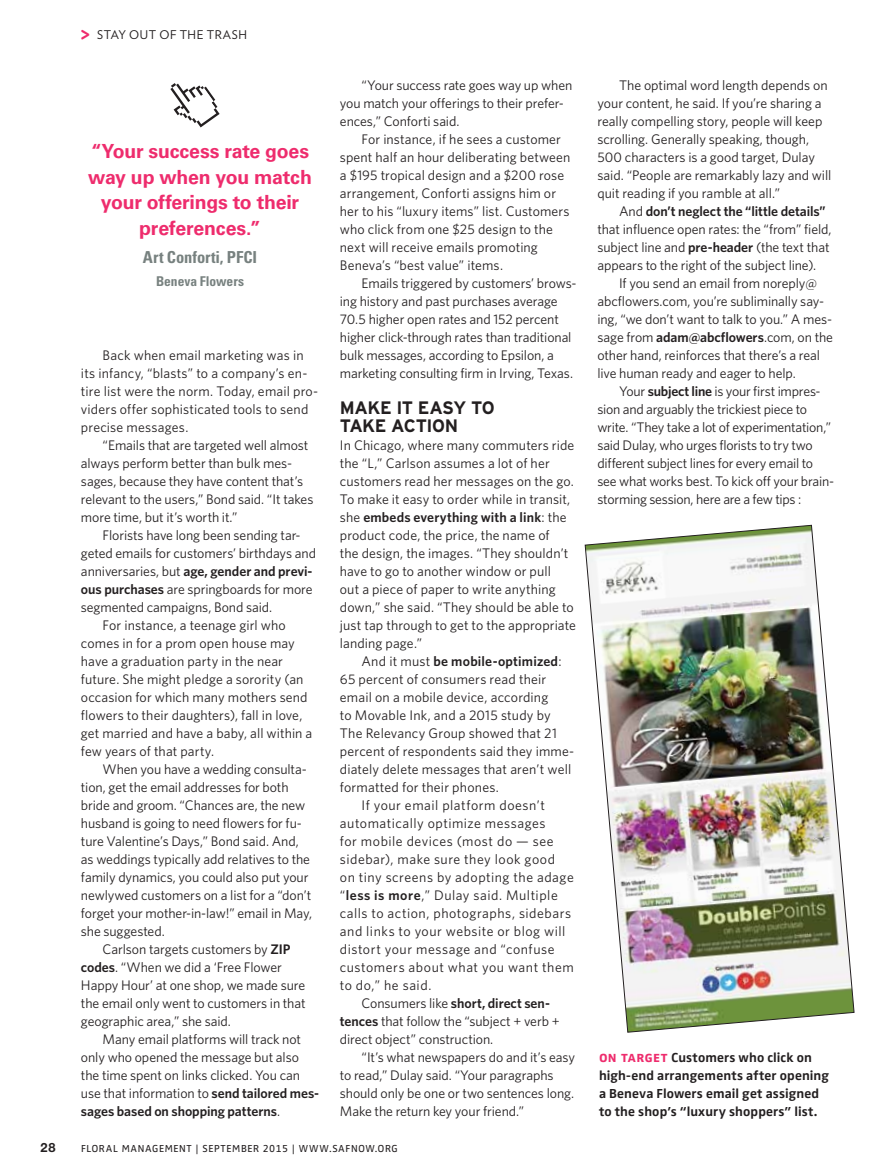
<style>
.page{position:relative;width:891px;height:1175px;background:#fff}
.page>*{position:absolute;margin:0;border:0;box-sizing:border-box;transform-origin:0 0}
.t1{font:700 19.5px/25.5px "Univers";letter-spacing:-.01em;color:#ee2c6d;text-align:center}
.t2{font:700 18px/18px "Interstate";letter-spacing:-.03em;color:#231f20}
.t3{font:700 condensed 16.5px "Univers";color:#77817f}
.t4{font:13.8px/18px "Whitney";letter-spacing:-.005em;color:#231f20}
.t5{font:13.8px "Whitney";letter-spacing:.035em;color:#231f20}
.t6{font:13.8px "Whitney";letter-spacing:.04em;color:#231f20}
.t7{font:13.8px "Whitney";letter-spacing:.015em;color:#231f20}
.t8{font:600 13.8px "Whitney";letter-spacing:-.005em;color:#231f20}
.t9{font:600 13.8px "Whitney";letter-spacing:.015em;color:#231f20}
.t10{font:700 13.5px/18px "Zwo";letter-spacing:.01em;color:#231f20}
.t11{font:700 condensed 13.5px "Univers";letter-spacing:-.005em;color:#77817f}
.t12{font:700 12.75px "Helvetica Neue";color:#231f20}
.t13{font:12px "Verlag";letter-spacing:.045em;color:#231f20}
.t14{font:10.5px "Zwo";letter-spacing:.055em;color:#231f20}
.s1{font-family:"Helvetica Rounded";font-weight:900;font-size:18.75px;color:#ee2c6d}
.s2{font-weight:400}
.s3{font-weight:600}
.s4{font-family:"Zwo Bold SC";font-weight:400;font-size:15.75px;color:#ee2c6d}
</style>
<div class="page">
<svg style="left:170px;top:83px;width:50px;height:44px"></svg>
<img style="left:585px;top:525px;width:269px;height:507px">
<p class="t13" style="left:81px;top:28px;width:167px"><span class="s1">&gt;</span> STAY OUT OF THE TRASH</p>
<h1 class="t1" style="left:88px;top:139px;width:225px">“Your success rate goes way up when you match your offerings to their preferences.”</h1>
<p class="t3" style="left:143px;top:247px;width:116px">Art Conforti, PFCI</p>
<p class="t11" style="left:156px;top:273px;width:90px">Beneva Flowers</p>
<p class="t4" style="left:81px;top:346px;width:239px;text-indent:22px">Back when email marketing was in its infancy, “blasts” to a company’s en&shy;tire list were the norm. Today, email pro&shy;viders offer sophisticated tools to send precise messages.</p>
<p class="t4" style="left:81px;top:436px;width:234px;text-indent:22px">“Emails that are targeted well almost always perform better than bulk mes&shy;sages, because they have content that’s relevant to the users,” Bond said. “It takes more time, but it’s worth it.”</p>
<p class="t4" style="left:103px;top:526px;width:200px">Florists have long been sending tar-</p>
<p class="t4" style="left:81px;top:544px;width:237px">geted emails for customers’ birthdays and</p>
<p class="t8" style="left:81px;top:563px;width:233px"><span class="s2">anniversaries, but</span> age, gender and previ-</p>
<p class="t4" style="left:81px;top:580px;width:233px"><span class="s3">ous purchases</span> are springboards for more</p>
<p class="t4" style="left:81px;top:598px;width:193px">segmented campaigns, Bond said.</p>
<p class="t4" style="left:103px;top:616px;width:185px">For instance, a teenage girl who</p>
<p class="t4" style="left:81px;top:634px;width:215px">comes in for a prom open house may</p>
<p class="t4" style="left:81px;top:652px;width:204px">have a graduation party in the near</p>
<p class="t4" style="left:81px;top:670px;width:224px">future. She might pledge a sorority (an</p>
<p class="t4" style="left:81px;top:688px;width:228px">occasion for which many mothers send</p>
<p class="t4" style="left:81px;top:706px;width:223px">flowers to their daughters), fall in love,</p>
<p class="t4" style="left:81px;top:724px;width:233px">get married and have a baby, all within a</p>
<p class="t4" style="left:81px;top:742px;width:135px">few years of that party.</p>
<p class="t4" style="left:103px;top:760px;width:206px">When you have a wedding consulta-</p>
<p class="t4" style="left:81px;top:778px;width:209px">tion, get the email addresses for both</p>
<p class="t4" style="left:81px;top:796px;width:226px">bride and groom. “Chances are, the new</p>
<p class="t4" style="left:81px;top:814px;width:223px">husband is going to need flowers for fu-</p>
<p class="t4" style="left:81px;top:832px;width:219px">ture Valentine’s Days,” Bond said. And,</p>
<p class="t4" style="left:81px;top:850px;width:231px">as weddings typically add relatives to the</p>
<p class="t4" style="left:81px;top:868px;width:229px">family dynamics, you could also put your</p>
<p class="t4" style="left:81px;top:886px;width:232px">newlywed customers on a list for a “don’t</p>
<p class="t4" style="left:81px;top:904px;width:233px">forget your mother-in-law!” email in May,</p>
<p class="t4" style="left:81px;top:922px;width:85px">she suggested.</p>
<p class="t4" style="left:103px;top:940px;width:189px">Carlson targets customers by <span class="s3">ZIP</span></p>
<p class="t4" style="left:81px;top:958px;width:202px"><span class="s3">codes</span>. “When we did a ‘Free Flower</p>
<p class="t4" style="left:81px;top:976px;width:226px">Happy Hour’ at one shop, we made sure</p>
<p class="t4" style="left:81px;top:994px;width:226px">the email only went to customers in that</p>
<p class="t4" style="left:81px;top:1012px;width:151px">geographic area,” she said.</p>
<p class="t4" style="left:103px;top:1030px;width:200px">Many email platforms will track not</p>
<p class="t4" style="left:81px;top:1048px;width:219px">only who opened the message but also</p>
<p class="t4" style="left:81px;top:1066px;width:221px">the time spent on links clicked. You can</p>
<p class="t4" style="left:81px;top:1084px;width:240px">use that information to <span class="s3">send tailored mes-</span></p>
<p class="t8" style="left:81px;top:1103px;width:201px">sages based on shopping patterns<span class="s2">.</span></p>
<p class="t4" style="left:340px;top:76px;width:234px;text-indent:22px">“Your success rate goes way up when you match your offerings to their prefer&shy;ences,” Conforti said.</p>
<p class="t4" style="left:340px;top:130px;width:232px;text-indent:22px">For instance, if he sees a customer spent half an hour deliberating between a $195 tropical design and a $200 rose arrangement, Conforti assigns him or her to his “luxury items” list. Customers who click from one $25 design to the next will receive emails promoting Beneva’s “best value” items.</p>
<p class="t4" style="left:340px;top:274px;width:238px;text-indent:22px">Emails triggered by customers’ brows&shy;ing history and past purchases average 70.5 higher open rates and 152 percent higher click-through rates than traditional bulk messages, according to Epsilon, a marketing consulting firm in Irving, Texas.</p>
<h2 class="t2" style="left:340px;top:399px;width:156px">MAKE IT EASY TO<br>TAKE ACTION</h2>
<p class="t4" style="left:340px;top:436px;width:238px">In Chicago, where many commuters ride the “L,” Carlson assumes a lot of her customers read her messages on the go.<br>To make it easy to order while in transit, she <span class="s3">embeds everything with a link</span>: the product code, the price, the name of<br>the design, the images. “They shouldn’t have to go to another window or pull<br>out a piece of paper to write anything down,” she said. “They should be able to just tap through to get to the appropriate landing page.”</p>
<p class="t9" style="left:362px;top:653px;width:202px"><span class="s2">And it must</span> be mobile-optimized<span class="s2">:</span></p>
<p class="t7" style="left:340px;top:671px;width:208px">65 percent of consumers read their</p>
<p class="t4" style="left:340px;top:688px;width:210px">email on a mobile device, according</p>
<p class="t7" style="left:340px;top:707px;width:212px">to Movable Ink, and a 2015 study by</p>
<p class="t7" style="left:340px;top:725px;width:219px">The Relevancy Group showed that 21</p>
<p class="t7" style="left:340px;top:743px;width:236px">percent of respondents said they imme-</p>
<p class="t4" style="left:340px;top:760px;width:233px">diately delete messages that aren’t well</p>
<p class="t7" style="left:340px;top:779px;width:161px">formatted for their phones.</p>
<p class="t6" style="left:362px;top:797px;width:185px">If your email platform doesn’t</p>
<p class="t5" style="left:340px;top:815px;width:207px">automatically optimize messages</p>
<p class="t6" style="left:340px;top:833px;width:215px">for mobile devices (most do — see</p>
<p class="t6" style="left:340px;top:851px;width:217px">sidebar), make sure they look good</p>
<p class="t5" style="left:340px;top:869px;width:235px">on tiny screens by adopting the adage</p>
<p class="t5" style="left:340px;top:887px;width:219px">“<span class="s3">less is more</span>,” Dulay said. Multiple</p>
<p class="t5" style="left:340px;top:905px;width:233px">calls to action, photographs, sidebars</p>
<p class="t5" style="left:340px;top:923px;width:227px">and links to your website or blog will</p>
<p class="t6" style="left:340px;top:941px;width:216px">distort your message and “confuse</p>
<p class="t6" style="left:340px;top:959px;width:235px">customers about what you want them</p>
<p class="t6" style="left:340px;top:977px;width:93px">to do,” he said.</p>
<p class="t8" style="left:362px;top:995px;width:190px"><span class="s2">Consumers like</span> short, direct sen-</p>
<p class="t4" style="left:340px;top:1012px;width:221px"><span class="s3">tences</span> that follow the “subject + verb +</p>
<p class="t4" style="left:340px;top:1030px;width:155px">direct object” construction.</p>
<p class="t4" style="left:362px;top:1048px;width:215px">“It’s what newspapers do and it’s easy</p>
<p class="t4" style="left:340px;top:1066px;width:215px">to read,” Dulay said. “Your paragraphs</p>
<p class="t4" style="left:340px;top:1084px;width:236px">should only be one or two sentences long.</p>
<p class="t4" style="left:340px;top:1102px;width:186px">Make the return key your friend.”</p>
<p class="t12" style="left:40px;top:1140px;width:17px">28</p>
<p class="t14" style="left:81px;top:1142px;width:318px">FLORAL MANAGEMENT | SEPTEMBER 2015 | WWW.SAFNOW.ORG</p>
<p class="t4" style="left:597px;top:76px;width:235px;text-indent:22px">The optimal word length depends on your content, he said. If you’re sharing a really compelling story, people will keep scrolling. Generally speaking, though, 500 characters is a good target, Dulay said. “People are remarkably lazy and will quit reading if you ramble at all.”</p>
<p class="t4" style="left:597px;top:202px;width:236px;text-indent:22px">And <span class="s3">don’t neglect the “little details” </span>that influence open rates: the “from” field, subject line and <span class="s3">pre-header</span> (the text that appears to the right of the subject line).</p>
<p class="t4" style="left:597px;top:274px;width:237px;text-indent:22px">If you send an email from noreply@ abcflowers.com, you’re subliminally say&shy;ing, “we don’t want to talk to you.” A mes&shy;sage from <span class="s3">adam@abcflowers</span>.com, on the other hand, reinforces that there’s a real live human ready and eager to help.</p>
<p class="t4" style="left:597px;top:382px;width:238px;text-indent:22px">Your <span class="s3">subject line</span> is your first impres&shy;sion and arguably the trickiest piece to write. “They take a lot of experimentation,” said Dulay, who urges florists to try two different subject lines for every email to see what works best. To kick off your brain&shy;storming session, here are a few tips :</p>
<p class="t10" style="left:599px;top:1048px;width:232px"><span class="s4">on target</span> Customers who click on high-end arrangements after opening a Beneva Flowers email get assigned to the shop’s “luxury shoppers” list.</p>
</div>
